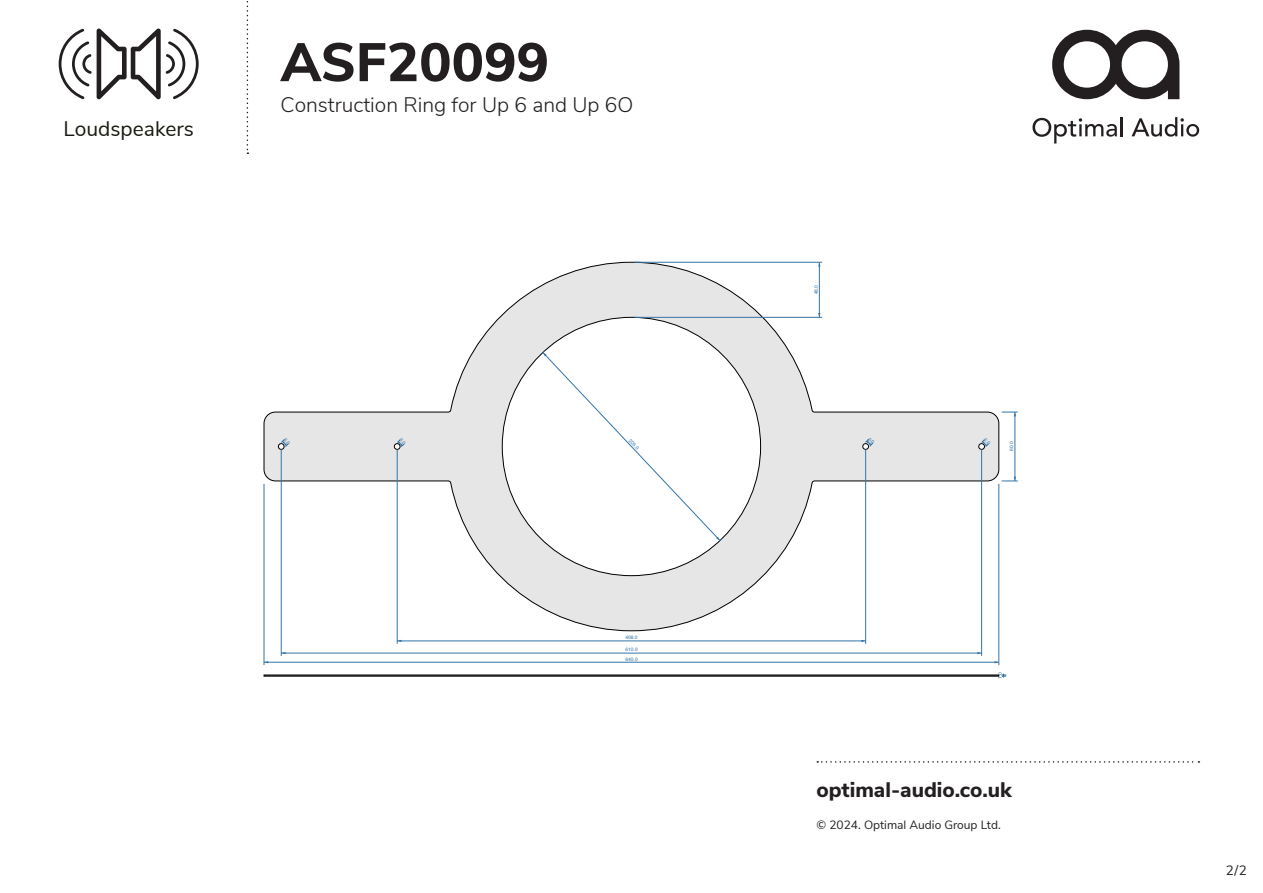
<style>
.page{position:relative;width:1263px;height:893px;background:#fff}
.page>*{position:absolute;margin:0;border:0;box-sizing:border-box;transform-origin:0 0}
.t1{font:800 54px "Nunito Sans";color:#231f20}
.t2{font:300 21px "Nunito Sans";color:#231f20}
.t3{font:800 21px "Nunito Sans";color:#231f20}
.t4{font:21px "Nunito Sans";color:#181b12}
.t5{font:13.5px "Nunito Sans";color:#231f20}
.t6{font:12px "Nunito Sans";color:#231f20}
.t7{font:4.8px/9.1px "Helvetica";color:#3374a9}
</style>
<div class="page">
<svg style="left:1032px;top:117px;width:90px;height:26px"></svg>
<svg style="left:1131px;top:117px;width:68px;height:20px"></svg>
<svg style="left:1052px;top:30px;width:127px;height:69px"></svg>
<svg style="left:59px;top:29px;width:140px;height:70px"></svg>
<svg style="left:247px;top:1px;width:1px;height:153px"></svg>
<svg style="left:817px;top:761px;width:382px;height:2px"></svg>
<svg style="left:263px;top:261px;width:755px;height:417px"></svg>
<hr style="left:865px;top:449px;width:1px;height:195px;background:#3374a9">
<hr style="left:397px;top:449px;width:1px;height:195px;background:#3374a9">
<hr style="left:397px;top:641px;width:469px;height:1px;background:#3374a9">
<hr style="left:981px;top:449px;width:1px;height:207px;background:#3374a9">
<hr style="left:281px;top:449px;width:1px;height:207px;background:#3374a9">
<hr style="left:281px;top:653px;width:701px;height:1px;background:#3374a9">
<hr style="left:998px;top:484px;width:1px;height:181px;background:#3374a9">
<hr style="left:264px;top:484px;width:1px;height:181px;background:#3374a9">
<hr style="left:264px;top:662px;width:735px;height:1px;background:#3374a9">
<svg style="left:543px;top:350px;width:179px;height:191px"></svg>
<hr style="left:634px;top:317px;width:188px;height:1px;background:#3374a9">
<hr style="left:634px;top:262px;width:188px;height:1px;background:#3374a9">
<hr style="left:819px;top:262px;width:1px;height:55px;background:#3374a9">
<svg style="left:278px;top:438px;width:12px;height:11px"></svg>
<svg style="left:394px;top:438px;width:12px;height:11px"></svg>
<svg style="left:863px;top:437px;width:12px;height:12px"></svg>
<svg style="left:979px;top:438px;width:11px;height:11px"></svg>
<h2 class="t4" style="left:64px;top:114px;width:132px">Loudspeakers</h2>
<h1 class="t1" style="left:281px;top:23px;width:270px">ASF20099</h1>
<h2 class="t2" style="left:281px;top:89px;width:354px">Construction Ring for Up 6 and Up 6O</h2>
<p class="t7" style="left:633px;top:437px;width:14px;rotate:47deg">225.0</p>
<p class="t7" style="left:625px;top:633px;width:14px">408.0</p>
<p class="t7" style="left:625px;top:645px;width:14px">610.0<br>640.0</p>
<p class="t7" style="left:811px;top:294px;width:11px;rotate:-90deg">48.0</p>
<p class="t7" style="left:1007px;top:451px;width:11px;rotate:-90deg">60.0</p>
<p class="t7" style="left:995px;top:679px;width:8px;rotate:-90deg">1.0</p>
<h2 class="t3" style="left:816px;top:775px;width:197px">optimal-audio.co.uk</h2>
<h3 class="t6" style="left:816px;top:816px;width:186px">© 2024. Optimal Audio Group Ltd.</h3>
<h3 class="t5" style="left:1226px;top:860px;width:23px">2/2</h3>
</div>
